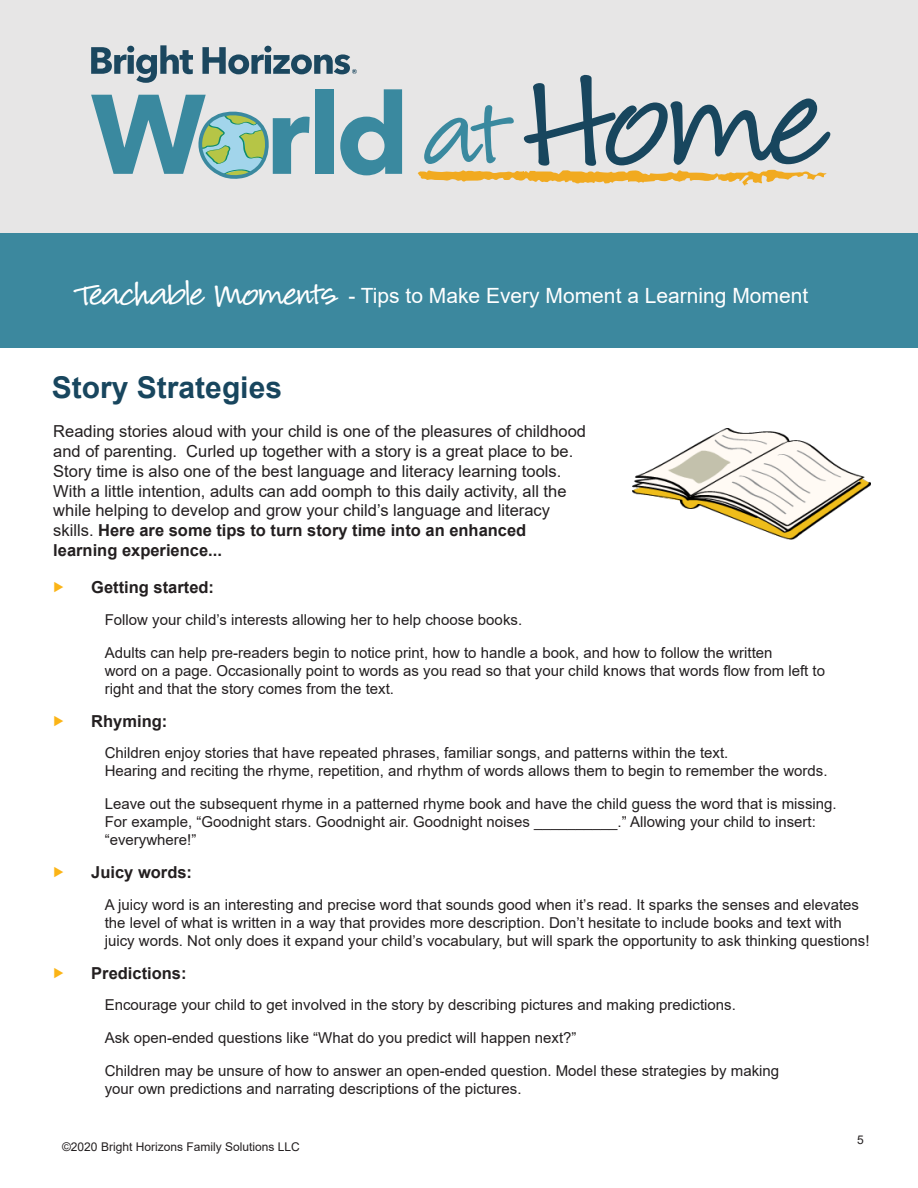
<style>
.page{position:relative;width:918px;height:1188px;background:#fff}
.page>*{position:absolute;margin:0;border:0;box-sizing:border-box;transform-origin:0 0}
.t1{font:49.5px "Louisiana";letter-spacing:-.02em;color:#fff}
.Topic_Title{font:700 30px "Arial";color:#18465e}
.t2{font:21px "Arial";color:#fff}
.t3{font:16.5px/19.8px "Arial";color:#231f20}
.t4{font:700 16.5px "Arial";color:#231f20}
.Normal__Body{font:15px/18px "Arial";color:#231f20}
.t5{font:12px "Arial";color:#231f20}
.s1{font-weight:700}
</style>
<div class="page">
<div style="left:0;top:0;width:918px;height:234px;background:#e7e6e6"></div>
<div style="left:0;top:234px;width:918px;height:114px;background:#3c889e"></div>
<svg style="left:91px;top:45px;width:102px;height:38px;background:#91a3ad"></svg>
<svg style="left:202px;top:46px;width:155px;height:28px;background:#8d9faa"></svg>
<div style="left:316px;top:89px;width:18px;height:85px;background:#3a899f"></div>
<svg style="left:340px;top:89px;width:62px;height:86px;background:#82b0bc"></svg>
<svg style="left:91px;top:95px;width:219px;height:87px;background:#9bbfc0"></svg>
<svg style="left:418px;top:75px;width:412px;height:110px;background:#bfc4bf"></svg>
<img style="left:632px;top:429px;width:238px;height:111px">
<h1 class="t1" style="left:79px;top:258px;width:259px">Teachable Moments</h1>
<h3 class="t2" style="left:348px;top:281px;width:461px">- Tips to Make Every Moment a Learning Moment</h3>
<p class="Topic_Title" style="left:52px;top:366px;width:232px">Story Strategies</p>
<p class="t3" style="left:53px;top:421px;width:534px">Reading stories aloud with your child is one of the pleasures of childhood and of parenting. Curled up together with a story is a great place to be.<br>Story time is also one of the best language and literacy learning tools.<br>With a little intention, adults can add oomph to this daily activity, all the while helping to develop and grow your child’s language and literacy skills. <span class="s1">Here are some tips to turn story time into an enhanced learning experience...</span></p>
<p class="t4" style="left:91px;top:576px;width:124px">Getting started:</p>
<p class="Normal__Body" style="left:105px;top:610px;width:419px">Follow your child’s interests allowing her to help choose books.</p>
<p class="Normal__Body" style="left:105px;top:643px;width:722px">Adults can help pre-readers begin to notice print, how to handle a book, and how to follow the written<br>word on a page. Occasionally point to words as you read so that your child knows that words flow from left to right and that the story comes from the text.</p>
<p class="t4" style="left:91px;top:709px;width:78px">Rhyming:</p>
<p class="Normal__Body" style="left:105px;top:744px;width:724px">Children enjoy stories that have repeated phrases, familiar songs, and patterns within the text.<br>Hearing and reciting the rhyme, repetition, and rhythm of words allows them to begin to remember the words.</p>
<p class="Normal__Body" style="left:105px;top:795px;width:734px">Leave out the subsequent rhyme in a patterned rhyme book and have the child guess the word that is missing.<br>For example, “Goodnight stars. Goodnight air. Goodnight noises __________.” Allowing your child to insert: “everywhere!”</p>
<p class="t4" style="left:91px;top:861px;width:102px">Juicy words:</p>
<p class="Normal__Body" style="left:105px;top:895px;width:766px">A juicy word is an interesting and precise word that sounds good when it’s read. It sparks the senses and elevates the level of what is written in a way that provides more description. Don’t hesitate to include books and text with juicy words. Not only does it expand your child’s vocabulary, but will spark the opportunity to ask thinking questions!</p>
<p class="t4" style="left:91px;top:961px;width:97px">Predictions:</p>
<p class="Normal__Body" style="left:105px;top:996px;width:633px">Encourage your child to get involved in the story by describing pictures and making predictions.</p>
<p class="Normal__Body" style="left:105px;top:1029px;width:473px">Ask open-ended questions like “What do you predict will happen next?”</p>
<p class="Normal__Body" style="left:105px;top:1062px;width:676px">Children may be unsure of how to answer an open-ended question. Model these strategies by making your own predictions and narrating descriptions of the pictures.</p>
<p class="t5" style="left:62px;top:1139px;width:239px">©2020 Bright Horizons Family Solutions LLC</p>
<p class="t5" style="left:857px;top:1132px;width:8px">5</p>
</div>
